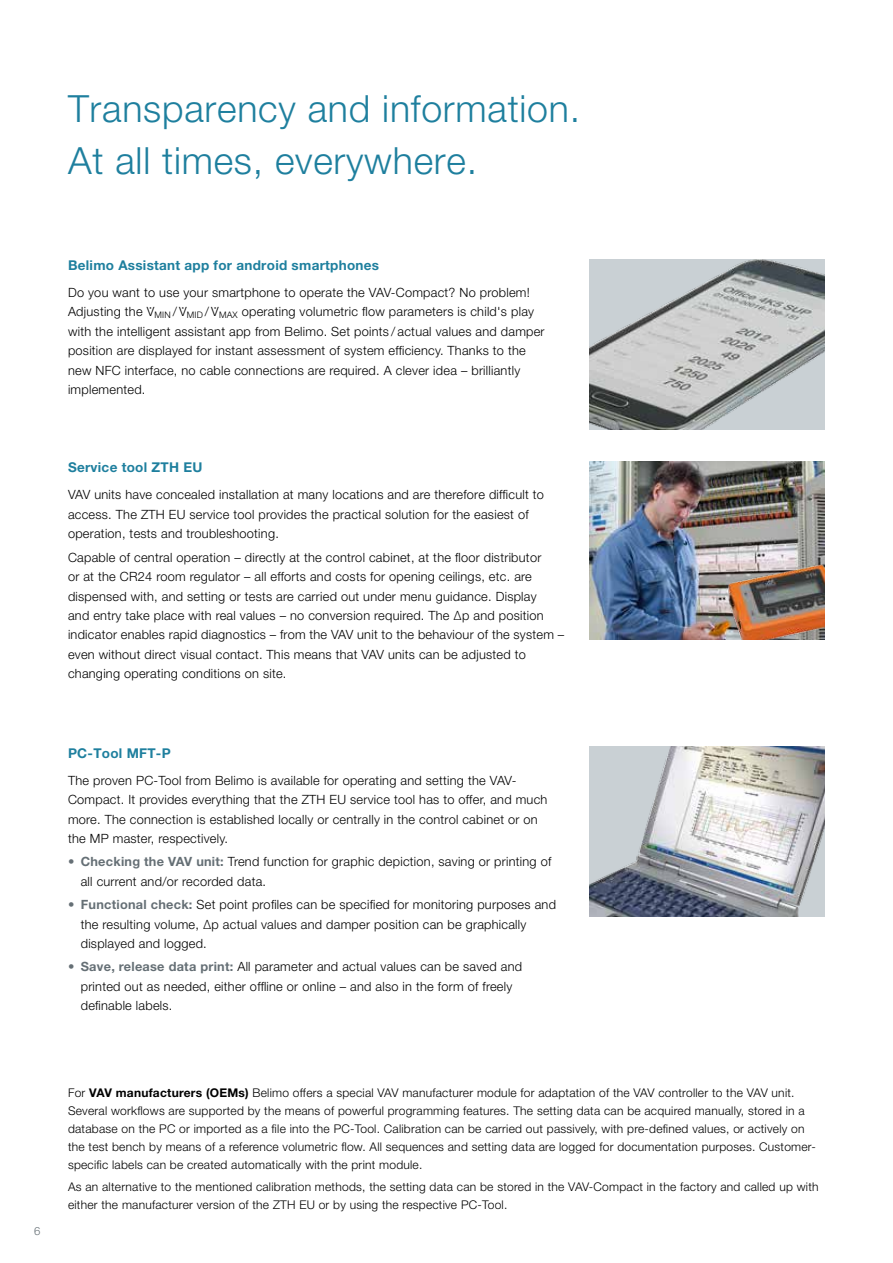
<style>
.page{position:relative;width:893px;height:1263px;background:#fff}
.page>*{position:absolute;margin:0;border:0;box-sizing:border-box;transform-origin:0 0}
.t1{font:300 37.5px/52.5px "Helvetica Neue LT Std";letter-spacing:.02em;color:#1e7f9e}
.t2{font:700 13.5px "Helvetica Neue LT Std";letter-spacing:.02em;color:#1e7f9e}
.t3{font:300 12.75px/19.5px "Helvetica Neue LT Std";letter-spacing:.02em;color:#000}
.t4{font:300 12px/18px "Helvetica Neue LT Std";letter-spacing:.02em;color:#000}
.t5{font:300 11.25px "Helvetica Neue LT Std";color:#656f75}
.t6{font:300 9px "Helvetica Neue LT Std";letter-spacing:.02em;color:#000}
.s1{font-weight:700;color:#656f75}
.s2{font-weight:700}
</style>
<div class="page">
<img style="left:590px;top:746px;width:235px;height:170px">
<img style="left:590px;top:259px;width:235px;height:170px">
<img style="left:590px;top:462px;width:235px;height:177px">
<img style="left:728px;top:560px;width:97px;height:79px">
<h1 class="t1" style="left:68px;top:81px;width:514px">Transparency and information.<br>At all times, everywhere.</h1>
<p class="t2" style="left:68px;top:256px;width:313px">Belimo Assistant app for android smartphones</p>
<p class="t3" style="left:68px;top:282px;width:463px">Do you want to use your smartphone to operate the VAV-Compact? No problem!<br>Adjusting the V·</p>
<p class="t6" style="left:154px;top:309px;width:66px">MIN <sup>/</sup> <sup>V·</sup> MID <sup>/</sup> <sup>V·</sup></p>
<p class="t3" style="left:68px;top:301px;width:478px;text-indent:151px"><sub>MAX</sub> operating volumetric flow parameters is child's play with the intelligent assistant app from Belimo. Set points / actual values and damper position are displayed for instant assessment of system efficiency. Thanks to the new NFC interface, no cable connections are required. A clever idea – brilliantly implemented.</p>
<p class="t2" style="left:68px;top:459px;width:136px">Service tool ZTH EU</p>
<p class="t3" style="left:68px;top:485px;width:477px">VAV units have concealed installation at many locations and are therefore difficult to access. The ZTH EU service tool provides the practical solution for the easiest of operation, tests and troubleshooting.</p>
<p class="t3" style="left:68px;top:547px;width:498px">Capable of central operation – directly at the control cabinet, at the floor distributor<br>or at the CR24 room regulator – all efforts and costs for opening ceilings, etc. are dispensed with, and setting or tests are carried out under menu guidance. Display<br>and entry take place with real values – no conversion required. The Δp and position indicator enables rapid diagnostics – from the VAV unit to the behaviour of the system – even without direct visual contact. This means that VAV units can be adjusted to changing operating conditions on site.</p>
<p class="t2" style="left:68px;top:744px;width:104px">PC-Tool MFT-P</p>
<p class="t3" style="left:68px;top:770px;width:481px">The proven PC-Tool from Belimo is available for operating and setting the VAV-Compact. It provides everything that the ZTH EU service tool has to offer, and much more. The connection is established locally or centrally in the control cabinet or on the MP master, respectively.</p>
<p class="t3" style="left:81px;top:852px;width:472px;text-indent:-13px"><span class="s1">• Checking the VAV unit:</span> Trend function for graphic depiction, saving or printing of all current and/or recorded data.</p>
<p class="t3" style="left:81px;top:894px;width:477px;text-indent:-13px"><span class="s1">• Functional check:</span> Set point profiles can be specified for monitoring purposes and the resulting volume, Δp actual values and damper position can be graphically displayed and logged.</p>
<p class="t3" style="left:81px;top:957px;width:443px;text-indent:-13px"><span class="s1">• Save, release data print:</span> All parameter and actual values can be saved and printed out as needed, either offline or online – and also in the form of freely definable labels.</p>
<p class="t5" style="left:34px;top:1224px;width:8px">6</p>
<p class="t4" style="left:68px;top:1083px;width:749px">For <span class="s2">VAV manufacturers (OEMs)</span> Belimo offers a special VAV manufacturer module for adaptation of the VAV controller to the VAV unit.<br>Several workflows are supported by the means of powerful programming features. The setting data can be acquired manually, stored in a database on the PC or imported as a file into the PC-Tool. Calibration can be carried out passively, with pre-defined values, or actively on the test bench by means of a reference volumetric flow. All sequences and setting data are logged for documentation purposes. Customer&shy;specific labels can be created automatically with the print module.</p>
<p class="t4" style="left:68px;top:1177px;width:752px">As an alternative to the mentioned calibration methods, the setting data can be stored in the VAV-Compact in the factory and called up with either the manufacturer version of the ZTH EU or by using the respective PC-Tool.</p>
</div>
